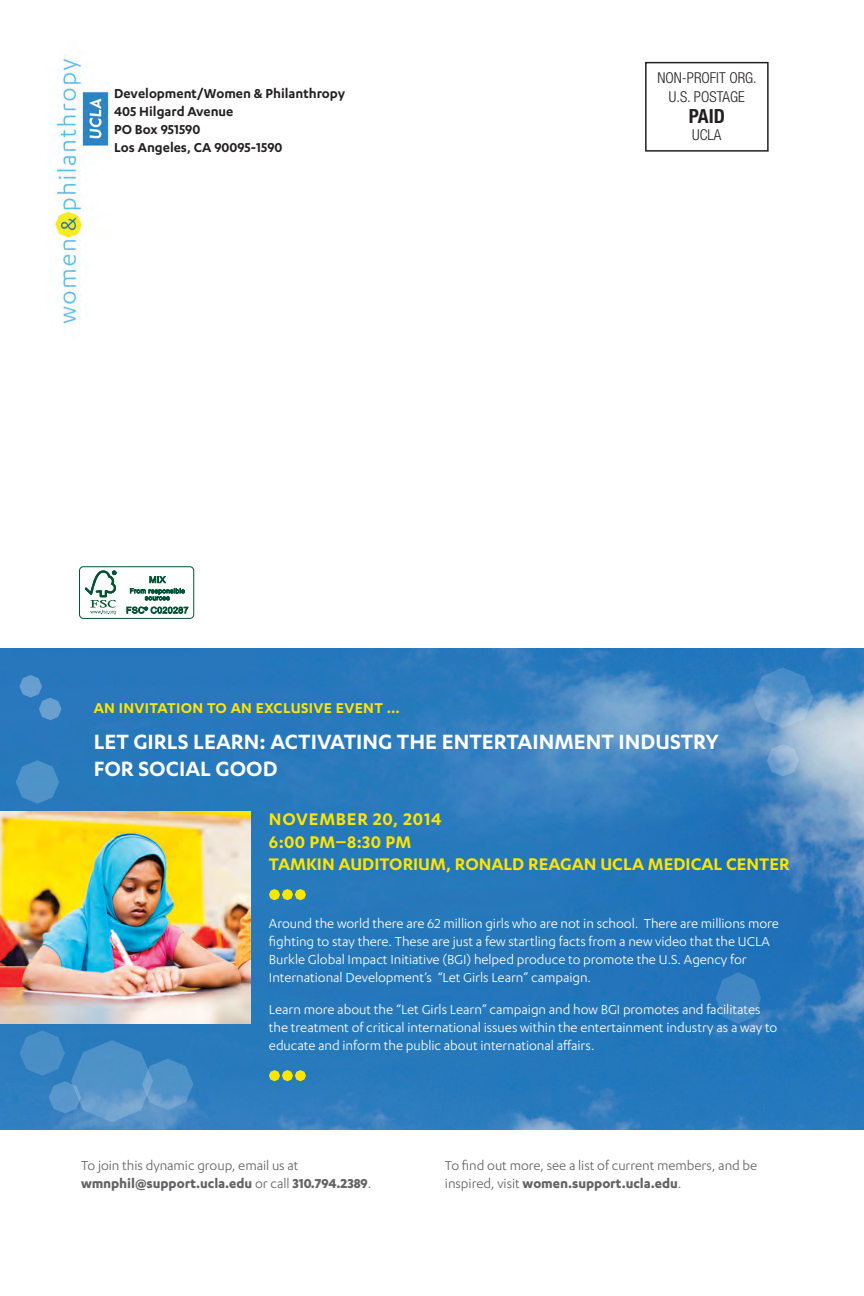
<style>
.page{position:relative;width:864px;height:1296px;background:#fff}
.page>*{position:absolute;margin:0;border:0;box-sizing:border-box;transform-origin:0 0}
.t1{font:600 24px/27px "Karbon";color:#fff}
.t2{font:600 19.5px/22.5px "Karbon";color:#ffe601}
.text{font:700 condensed 19.5px "Helvetica Neue";color:#231f20}
.t3{font:600 16.5px "Karbon";letter-spacing:.02em;color:#ffe601}
.text-2{font:15px/18px "Karbon";letter-spacing:-.005em;color:#fff}
.text-3{font:15px/18px "Karbon";letter-spacing:-.005em;color:#636366}
.t4{font:600 15px/18px "Karbon";color:#231f20}
.text-4{font:300 condensed 15px/18.3px "Helvetica Neue";color:#231f20;text-align:center}
.s1{font-weight:700}
</style>
<div class="page">
<div style="left:645px;top:62px;width:124px;height:90px;border:2px solid #231f20"></div>
<div style="left:79px;top:566px;width:115px;height:53px;border:1px solid #045334;border-radius:4px"></div>
<svg style="left:85px;top:570px;width:31px;height:44px"></svg>
<svg style="left:130px;top:576px;width:55px;height:24px"></svg>
<svg style="left:126px;top:607px;width:63px;height:7px"></svg>
<img style="left:54px;top:55px;width:56px;height:269px">
<div style="left:109px;top:33px;width:74px;height:50px;background:#fff"></div>
<img style="left:0;top:648px;width:864px;height:482px">
<img style="left:0;top:812px;width:250px;height:212px">
<svg style="left:716px;top:972px;width:45px;height:52px;background:#3982c1"></svg>
<svg style="left:269px;top:889px;width:37px;height:11px"></svg>
<svg style="left:753px;top:668px;width:60px;height:60px;background:#6098ca"></svg>
<svg style="left:20px;top:1030px;width:173px;height:92px;background:#458bc4"></svg>
<svg style="left:767px;top:744px;width:32px;height:32px"></svg>
<svg style="left:16px;top:760px;width:43px;height:44px;background:#438bc4"></svg>
<svg style="left:19px;top:675px;width:42px;height:45px;background:#4086c4"></svg>
<svg style="left:269px;top:1070px;width:37px;height:11px"></svg>
<p class="t4" style="left:114px;top:84px;width:233px">Development/Women &amp; Philanthropy<br>405 Hilgard Avenue<br>PO Box 951590<br>Los Angeles, CA 90095-1590</p>
<p class="text-4" style="left:657px;top:69px;width:101px">NON-PROFIT ORG.<br>U.S. POSTAGE</p>
<p class="text" style="left:689px;top:104px;width:38px">PAID</p>
<p class="text-4" style="left:692px;top:126px;width:31px">UCLA</p>
<p class="t3" style="left:94px;top:698px;width:308px">AN INVITATION TO AN EXCLUSIVE EVENT …</p>
<p class="t1" style="left:94px;top:727px;width:627px">LET GIRLS LEARN: ACTIVATING THE ENTERTAINMENT INDUSTRY<br>FOR SOCIAL GOOD</p>
<p class="t2" style="left:269px;top:807px;width:522px">NOVEMBER 20, 2014<br>6:00 PM–8:30 PM<br>TAMKIN AUDITORIUM, RONALD REAGAN UCLA MEDICAL CENTER</p>
<p class="text-2" style="left:269px;top:914px;width:512px">Around the world there are 62 million girls who are not in school. There are millions more fighting to stay there. These are just a few startling facts from a new video that the UCLA Burkle Global Impact Initiative (BGI) helped produce to promote the U.S. Agency for International Development’s “Let Girls Learn” campaign.</p>
<p class="text-2" style="left:269px;top:1000px;width:510px">Learn more about the “Let Girls Learn” campaign and how BGI promotes and facilitates the treatment of critical international issues within the entertainment industry as a way to educate and inform the public about international affairs.</p>
<p class="text-3" style="left:81px;top:1156px;width:292px">To join this dynamic group, email us at <span class="s1">wmnphil@support.ucla.edu</span> or call <span class="s1">310.794.2389</span>.</p>
<p class="text-3" style="left:445px;top:1156px;width:314px">To find out more, see a list of current members, and be inspired, visit <span class="s1">women.support.ucla.edu</span>.</p>
</div>
